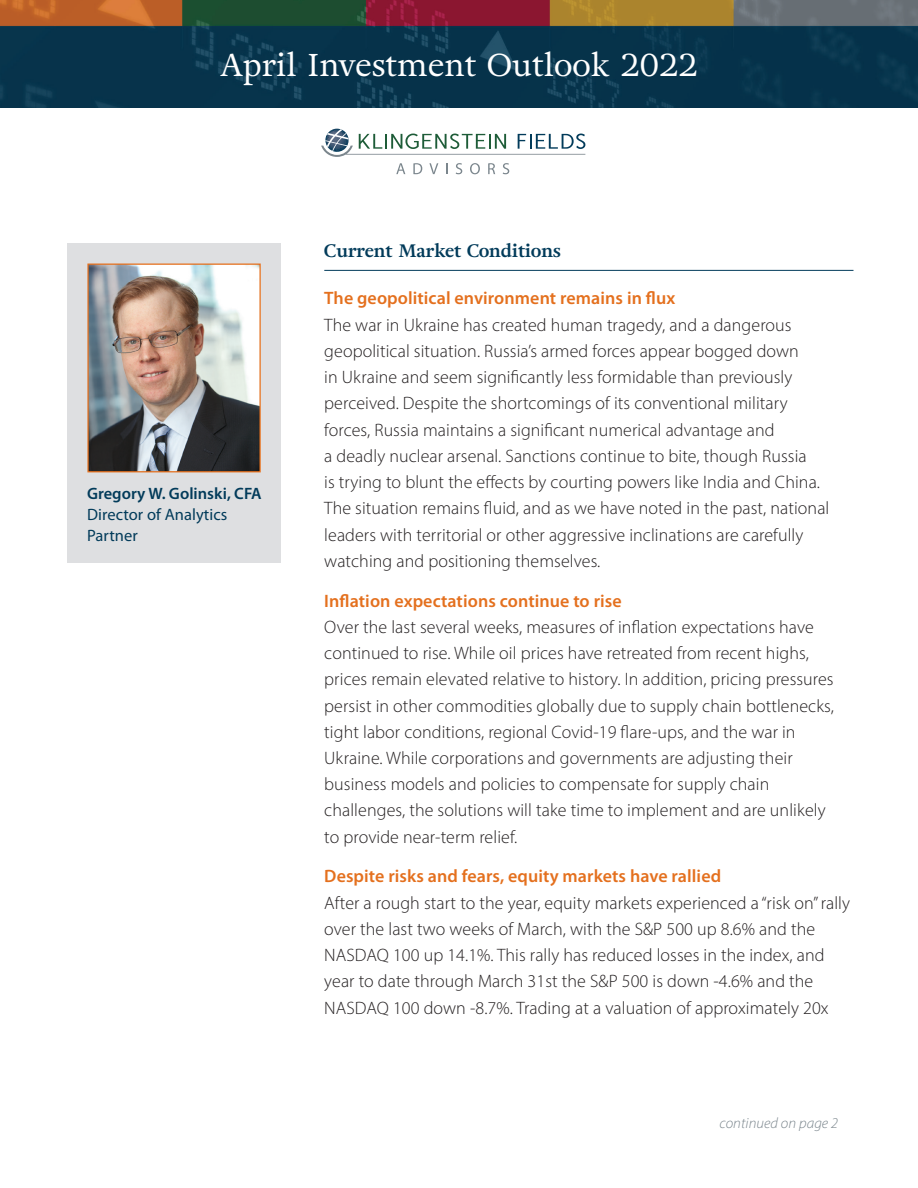
<style>
.page{position:relative;width:918px;height:1188px;background:#fff}
.page>*{position:absolute;margin:0;border:0;box-sizing:border-box;transform-origin:0 0}
.t1{font:31.5px "Adriane Text";color:#fff}
.t2{font:300 18px/26.2px "Myriad Pro";letter-spacing:.005em;color:#231f20}
.t3{font:600 18px "Myriad Pro";letter-spacing:.005em;color:#e4701e}
.t4{font:700 18px "Adriane Text";color:#023b5a}
.t5{font:16.5px/21px "Myriad Pro";letter-spacing:.005em;color:#023b5a}
.t6{font:600 16.5px "Myriad Pro";color:#023b5a}
.t7{font:italic 300 15px "Myriad Pro";letter-spacing:.005em;color:#7b868d}
</style>
<div class="page">
<svg style="left:321px;top:129px;width:264px;height:28px"></svg>
<svg style="left:396px;top:163px;width:9px;height:11px"></svg>
<svg style="left:413px;top:163px;width:9px;height:11px"></svg>
<svg style="left:429px;top:163px;width:9px;height:11px"></svg>
<svg style="left:456px;top:163px;width:6px;height:11px"></svg>
<svg style="left:470px;top:163px;width:10px;height:11px"></svg>
<svg style="left:488px;top:163px;width:7px;height:11px"></svg>
<svg style="left:503px;top:163px;width:6px;height:11px"></svg>
<img style="left:0;top:0;width:918px;height:108px">
<div style="left:68px;top:243px;width:213px;height:320px;background:#dedfe1"></div>
<hr style="left:324px;top:270px;width:529px;height:1px;background:#023b5a">
<img style="left:89px;top:266px;width:170px;height:204px">
<div style="left:87px;top:264px;width:174px;height:208px;border:1px solid #e4701e"></div>
<h1 class="t1" style="left:220px;top:43px;width:479px">April Investment Outlook 2022</h1>
<p class="t6" style="left:87px;top:482px;width:176px">Gregory W. Golinski, CFA</p>
<p class="t5" style="left:87px;top:503px;width:142px">Director of Analytics<br>Partner</p>
<p class="t4" style="left:324px;top:238px;width:238px">Current Market Conditions</p>
<p class="t3" style="left:324px;top:287px;width:352px">The geopolitical environment remains in flux</p>
<p class="t2" style="left:324px;top:311px;width:507px">The war in Ukraine has created human tragedy, and a dangerous geopolitical situation. Russia’s armed forces appear bogged down<br>in Ukraine and seem significantly less formidable than previously perceived. Despite the shortcomings of its conventional military forces, Russia maintains a significant numerical advantage and<br>a deadly nuclear arsenal. Sanctions continue to bite, though Russia<br>is trying to blunt the effects by courting powers like India and China.<br>The situation remains fluid, and as we have noted in the past, national leaders with territorial or other aggressive inclinations are carefully watching and positioning themselves.</p>
<p class="t3" style="left:324px;top:589px;width:299px">Inflation expectations continue to rise</p>
<p class="t2" style="left:324px;top:613px;width:511px">Over the last several weeks, measures of inflation expectations have continued to rise. While oil prices have retreated from recent highs, prices remain elevated relative to history. In addition, pricing pressures persist in other commodities globally due to supply chain bottlenecks, tight labor conditions, regional Covid-19 flare-ups, and the war in Ukraine. While corporations and governments are adjusting their business models and policies to compensate for supply chain challenges, the solutions will take time to implement and are unlikely to provide near-term relief.</p>
<p class="t3" style="left:324px;top:865px;width:398px">Despite risks and fears, equity markets have rallied</p>
<p class="t2" style="left:324px;top:889px;width:527px">After a rough start to the year, equity markets experienced a “risk on” rally over the last two weeks of March, with the S&amp;P 500 up 8.6% and the NASDAQ 100 up 14.1%. This rally has reduced losses in the index, and year to date through March 31st the S&amp;P 500 is down -4.6% and the NASDAQ 100 down -8.7%. Trading at a valuation of approximately 20x</p>
<p class="t7" style="left:719px;top:1114px;width:120px">continued on page 2</p>
</div>
